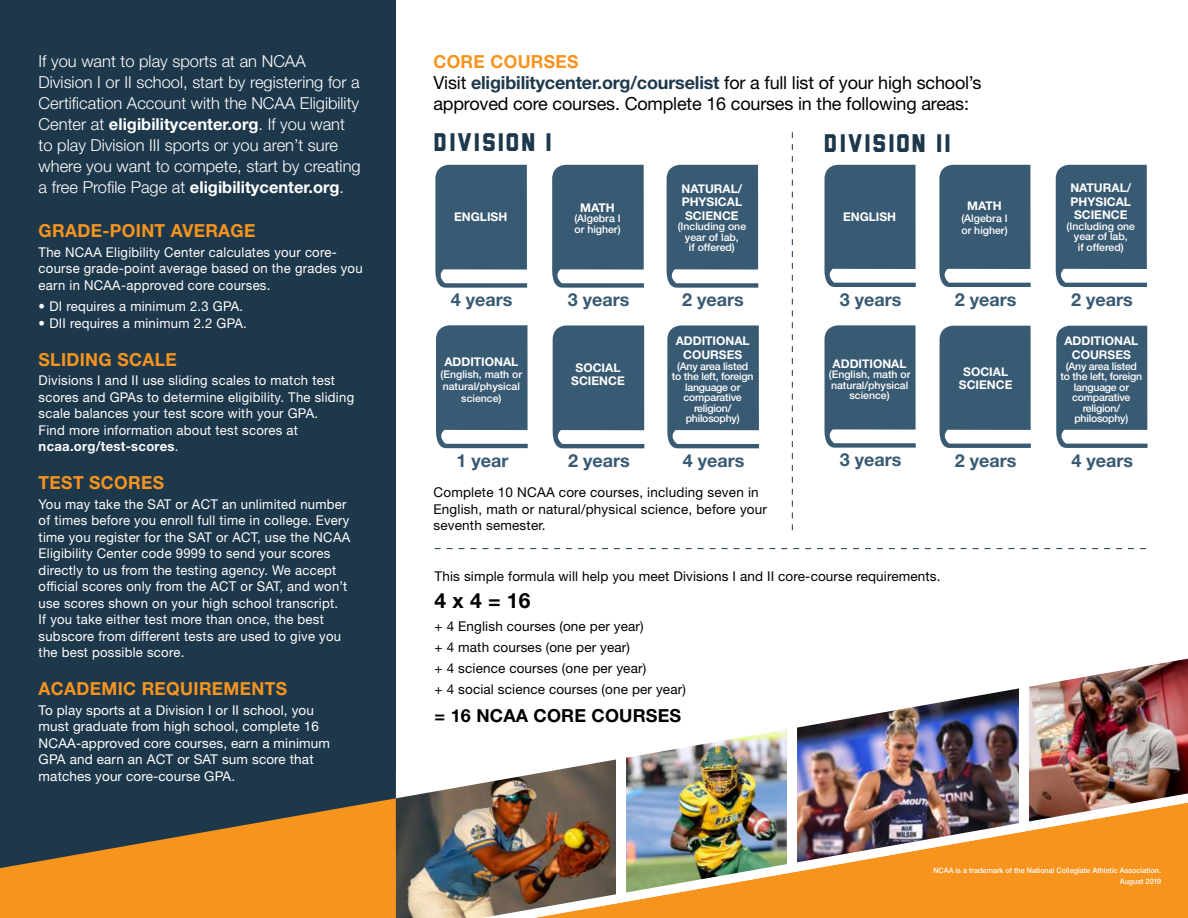
<style>
.page{position:relative;width:1188px;height:918px;background:#fff}
.page>*{position:absolute;margin:0;border:0;box-sizing:border-box;transform-origin:0 0}
.t1{font:25.5px "Liberator";letter-spacing:.06em;color:#1e384b}
.t2{font:700 21px "Helvetica Neue LT Std";color:#000}
.t3{font:18px/21px "Helvetica Neue LT Std";letter-spacing:-.01em;color:#000}
.t4{font:700 18px "Helvetica Neue LT Std";color:#395a73}
.t5{font:700 18px "Helvetica Neue LT Std";letter-spacing:.02em;color:#f7941e}
.t6{font:700 18px "Helvetica Neue LT Std";letter-spacing:.01em;color:#000}
.t7{font:300 16.5px/21px "Helvetica Neue LT Std";color:#fff}
.t8{font:13.5px/16.5px "Helvetica Neue LT Std";letter-spacing:.02em;color:#fff}
.t9{font:13.5px/21px "Helvetica Neue LT Std";letter-spacing:.01em;color:#000}
.t10{font:700 12px/13.5px "Helvetica Neue LT Std";color:#fff;text-align:center}
.t11{font:500 10.5px/10.5px "Helvetica Neue LT Std";color:#fff;text-align:center}
.t12{font:500 10.5px/10.5px "Helvetica Neue LT Std";letter-spacing:-.02em;color:#fff;text-align:center}
.t13{font:500 7.5px/11.2px "Helvetica Neue LT Std";color:#fff;text-align:right}
.s1{font-weight:700}
.s2{font-weight:700;color:#f7941e}
.s3{font-weight:700;color:#1e384b}
</style>
<div class="page">
<div style="left:0;top:0;width:396px;height:918px;background:#1e384b"></div>
<svg style="left:0;top:798px;width:396px;height:120px;fill:#f7941e"></svg>
<img style="left:396px;top:798px;width:86px;height:120px">
<svg style="left:792px;top:132px;width:1px;height:398px"></svg>
<svg style="left:435px;top:548px;width:711px;height:1px"></svg>
<svg style="left:435px;top:164px;width:92px;height:124px;background:#526e84"></svg>
<svg style="left:552px;top:164px;width:92px;height:124px;background:#516e84"></svg>
<svg style="left:666px;top:164px;width:92px;height:124px;background:#526f85"></svg>
<svg style="left:552px;top:325px;width:92px;height:123px;background:#526e84"></svg>
<svg style="left:667px;top:325px;width:92px;height:123px;background:#516e83"></svg>
<svg style="left:436px;top:325px;width:92px;height:123px;background:#4f6c82"></svg>
<svg style="left:824px;top:164px;width:92px;height:123px;background:#516e84"></svg>
<svg style="left:939px;top:164px;width:92px;height:123px;background:#516e84"></svg>
<svg style="left:1055px;top:164px;width:92px;height:123px;background:#526f85"></svg>
<svg style="left:939px;top:325px;width:92px;height:123px;background:#526e84"></svg>
<svg style="left:824px;top:325px;width:92px;height:123px;background:#516e84"></svg>
<svg style="left:1056px;top:325px;width:92px;height:123px;background:#516e84"></svg>
<img style="left:482px;top:798px;width:706px;height:120px">
<img style="left:398px;top:658px;width:790px;height:140px">
<div style="left:617px;top:753px;width:9px;height:143px;background:#fff"></div>
<div style="left:787px;top:726px;width:10px;height:142px;background:#fff"></div>
<div style="left:1020px;top:684px;width:9px;height:142px;background:#fff"></div>
<p class="t7" style="left:39px;top:51px;width:324px">If you want to play sports at an NCAA Division I or II school, start by registering for a Certification Account with the NCAA Eligibility Center at <span class="s1">eligibilitycenter.org</span>. If you want to play Division III sports or you aren’t sure where you want to compete, start by creating a free Profile Page at <span class="s1">eligibilitycenter.org</span>.</p>
<h3 class="t5" style="left:39px;top:220px;width:218px">GRADE-POINT AVERAGE</h3>
<p class="t8" style="left:39px;top:244px;width:326px">The NCAA Eligibility Center calculates your core&shy;course grade-point average based on the grades you earn in NCAA-approved core courses.</p>
<p class="t8" style="left:39px;top:298px;width:206px">• DI requires a minimum 2.3 GPA.</p>
<p class="t8" style="left:39px;top:315px;width:210px">• DII requires a minimum 2.2 GPA.</p>
<h3 class="t5" style="left:39px;top:348px;width:140px">SLIDING SCALE</h3>
<p class="t8" style="left:39px;top:372px;width:317px">Divisions I and II use sliding scales to match test scores and GPAs to determine eligibility. The sliding scale balances your test score with your GPA.<br>Find more information about test scores at <span class="s1">ncaa.org/test-scores</span>.</p>
<h3 class="t5" style="left:39px;top:472px;width:127px">TEST SCORES</h3>
<p class="t8" style="left:39px;top:496px;width:313px">You may take the SAT or ACT an unlimited number of times before you enroll full time in college. Every time you register for the SAT or ACT, use the NCAA Eligibility Center code 9999 to send your scores directly to us from the testing agency. We accept official scores only from the ACT or SAT, and won’t use scores shown on your high school transcript.<br>If you take either test more than once, the best subscore from different tests are used to give you the best possible score.</p>
<h3 class="t5" style="left:39px;top:678px;width:250px">ACADEMIC REQUIREMENTS</h3>
<p class="t8" style="left:39px;top:702px;width:293px">To play sports at a Division I or II school, you must graduate from high school, complete 16<br>NCAA-approved core courses, earn a minimum GPA and earn an ACT or SAT sum score that matches your core-course GPA.</p>
<h3 class="t3" style="left:433px;top:51px;width:550px"><span class="s2">CORE COURSES<br></span>Visit <span class="s3">eligibilitycenter.org/courselist</span> for a full list of your high school’s approved core courses. Complete 16 courses in the following areas:</h3>
<h1 class="t1" style="left:433px;top:133px;width:120px">DIVISION I</h1>
<h1 class="t1" style="left:824px;top:134px;width:128px">DIVISION II</h1>
<p class="t10" style="left:454px;top:210px;width:55px">ENGLISH</p>
<p class="t10" style="left:580px;top:201px;width:36px">MATH</p>
<p class="t11" style="left:574px;top:213px;width:48px;text-align:left">(Algebra I or higher)</p>
<p class="t10" style="left:681px;top:181px;width:62px;text-align:justify">NATURAL/ PHYSICAL SCIENCE</p>
<p class="t11" style="left:678px;top:221px;width:70px">(Including one year of lab,<br>if offered)</p>
<p class="t10" style="left:843px;top:210px;width:55px">ENGLISH</p>
<p class="t10" style="left:967px;top:199px;width:36px">MATH</p>
<p class="t11" style="left:961px;top:212px;width:48px;line-height:12px;text-align:left">(Algebra I or higher)</p>
<h3 class="t4" style="left:451px;top:289px;width:63px">4 years</h3>
<h3 class="t4" style="left:568px;top:289px;width:63px">3 years</h3>
<h3 class="t4" style="left:682px;top:289px;width:63px">2 years</h3>
<h3 class="t4" style="left:840px;top:289px;width:63px">3 years</h3>
<h3 class="t4" style="left:955px;top:289px;width:63px">2 years</h3>
<p class="t10" style="left:444px;top:354px;width:75px">ADDITIONAL</p>
<p class="t11" style="left:441px;top:368px;width:83px;line-height:12px">(English, math or natural/physical science)</p>
<h3 class="t4" style="left:456px;top:449px;width:54px">1 year</h3>
<p class="t10" style="left:571px;top:360px;width:55px">SOCIAL<br>SCIENCE</p>
<h3 class="t4" style="left:568px;top:450px;width:63px">2 years</h3>
<p class="t10" style="left:676px;top:334px;width:75px">ADDITIONAL<br>COURSES</p>
<p class="t12" style="left:672px;top:361px;width:83px">(Any area listed to the left, foreign language or comparative religion/ philosophy)</p>
<h3 class="t4" style="left:683px;top:450px;width:63px">4 years</h3>
<p class="t10" style="left:833px;top:356px;width:75px">ADDITIONAL</p>
<p class="t11" style="left:829px;top:369px;width:83px">(English, math or natural/physical science)</p>
<h3 class="t4" style="left:840px;top:449px;width:63px">3 years</h3>
<p class="t10" style="left:959px;top:364px;width:55px">SOCIAL<br>SCIENCE</p>
<h3 class="t4" style="left:955px;top:449px;width:63px">2 years</h3>
<p class="t9" style="left:433px;top:484px;width:335px;line-height:16.5px">Complete 10 NCAA core courses, including seven in<br>English, math or natural/physical science, before your seventh semester.</p>
<p class="t9" style="left:435px;top:565px;width:507px">This simple formula will help you meet Divisions I and II core-course requirements.</p>
<h2 class="t2" style="left:435px;top:587px;width:97px">4 x 4 = 16</h2>
<p class="t9" style="left:435px;top:616px;width:253px">+ 4 English courses (one per year)<br>+ 4 math courses (one per year)<br>+ 4 science courses (one per year)<br>+ 4 social science courses (one per year)</p>
<h3 class="t6" style="left:435px;top:704px;width:248px">= 16 NCAA CORE COURSES</h3>
<p class="t10" style="left:1070px;top:181px;width:62px;text-align:justify">NATURAL/ PHYSICAL SCIENCE</p>
<p class="t11" style="left:1067px;top:221px;width:70px">(Including one year of lab,<br>if offered)</p>
<h3 class="t4" style="left:1071px;top:289px;width:63px">2 years</h3>
<p class="t10" style="left:1064px;top:334px;width:75px">ADDITIONAL<br>COURSES</p>
<p class="t12" style="left:1061px;top:360px;width:83px">(Any area listed to the left, foreign language or comparative religion/ philosophy)</p>
<h3 class="t4" style="left:1072px;top:449px;width:63px">4 years</h3>
<p class="t13" style="left:933px;top:865px;width:229px">NCAA is a trademark of the National Collegiate Athletic Association.<br>August 2019</p>
</div>
